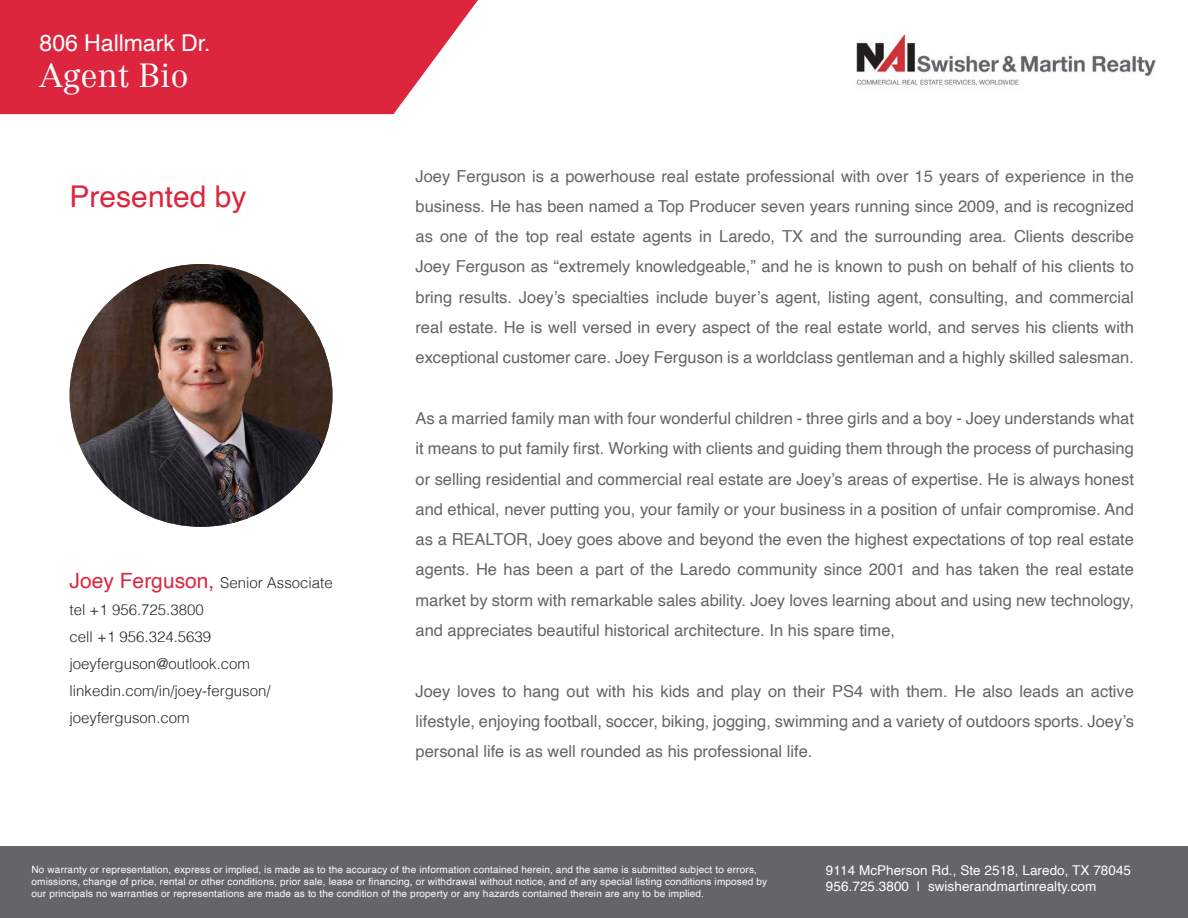
<style>
.page{position:relative;width:1188px;height:918px;background:#fff}
.page>*{position:absolute;margin:0;border:0;box-sizing:border-box;transform-origin:0 0}
.t1{font:300 33px "Centennial LT Std";color:#fff}
.t2{font:30px "Helvetica";color:#dd263d}
.t3{font:23.1px "Helvetica";letter-spacing:-.005em;color:#fff}
.t4{font:16.5px/30.3px "Helvetica";color:#636569;text-align:justify}
.t5{font:300 15px/27px "Helvetica";color:#24282a}
.t6{font:13.5px/16.2px "Helvetica";letter-spacing:.005em;color:#fff}
.t7{font:10.05px/12px "Helvetica";letter-spacing:.015em;color:#fff}
.s1{font-weight:400;font-size:21px;color:#dd263d}
</style>
<div class="page">
<div style="left:0;top:846px;width:1188px;height:72px;background:#646469"></div>
<img style="left:856px;top:34px;width:300px;height:52px">
<svg style="left:0;top:0;width:478px;height:114px;background:#df394e"></svg>
<img style="left:70px;top:264px;width:262px;height:263px;border-radius:131px">
<h3 class="t3" style="left:40px;top:25px;width:172px">806 Hallmark Dr.</h3>
<h1 class="t1" style="left:40px;top:56px;width:151px">Agent Bio</h1>
<h2 class="t2" style="left:70px;top:173px;width:178px">Presented by</h2>
<p class="t5" style="left:70px;top:568px;width:265px"><span class="s1">Joey Ferguson,</span> Senior Associate tel +1 956.725.3800<br>cell +1 956.324.5639 joeyferguson@outlook.com linkedin.com/in/joey-ferguson/ joeyferguson.com</p>
<p class="t4" style="left:416px;top:161px;width:720px">Joey Ferguson is a powerhouse real estate professional with over 15 years of experience in the business. He has been named a Top Producer seven years running since 2009, and is recognized as one of the top real estate agents in Laredo, TX and the surrounding area. Clients describe Joey Ferguson as “extremely knowledgeable,” and he is known to push on behalf of his clients to bring results. Joey’s specialties include buyer’s agent, listing agent, consulting, and commercial real estate. He is well versed in every aspect of the real estate world, and serves his clients with exceptional customer care. Joey Ferguson is a worldclass gentleman and a highly skilled salesman.</p>
<p class="t4" style="left:416px;top:403px;width:720px">As a married family man with four wonderful children - three girls and a boy - Joey understands what it means to put family first. Working with clients and guiding them through the process of purchasing or selling residential and commercial real estate are Joey’s areas of expertise. He is always honest and ethical, never putting you, your family or your business in a position of unfair compromise. And as a REALTOR, Joey goes above and beyond the even the highest expectations of top real estate agents. He has been a part of the Laredo community since 2001 and has taken the real estate market by storm with remarkable sales ability. Joey loves learning about and using new technology, and appreciates beautiful historical architecture. In his spare time,</p>
<p class="t4" style="left:416px;top:676px;width:720px">Joey loves to hang out with his kids and play on their PS4 with them. He also leads an active lifestyle, enjoying football, soccer, biking, jogging, swimming and a variety of outdoors sports. Joey’s personal life is as well rounded as his professional life.</p>
<p class="t7" style="left:32px;top:863px;width:737px">No warranty or representation, express or implied, is made as to the accuracy of the information contained herein, and the same is submitted subject to errors, omissions, change of price, rental or other conditions, prior sale, lease or financing, or withdrawal without notice, and of any special listing conditions imposed by our principals no warranties or representations are made as to the condition of the property or any hazards contained therein are any to be implied.</p>
<p class="t6" style="left:826px;top:863px;width:307px">9114 McPherson Rd., Ste 2518, Laredo, TX 78045<br>956.725.3800 | swisherandmartinrealty.com</p>
</div>
